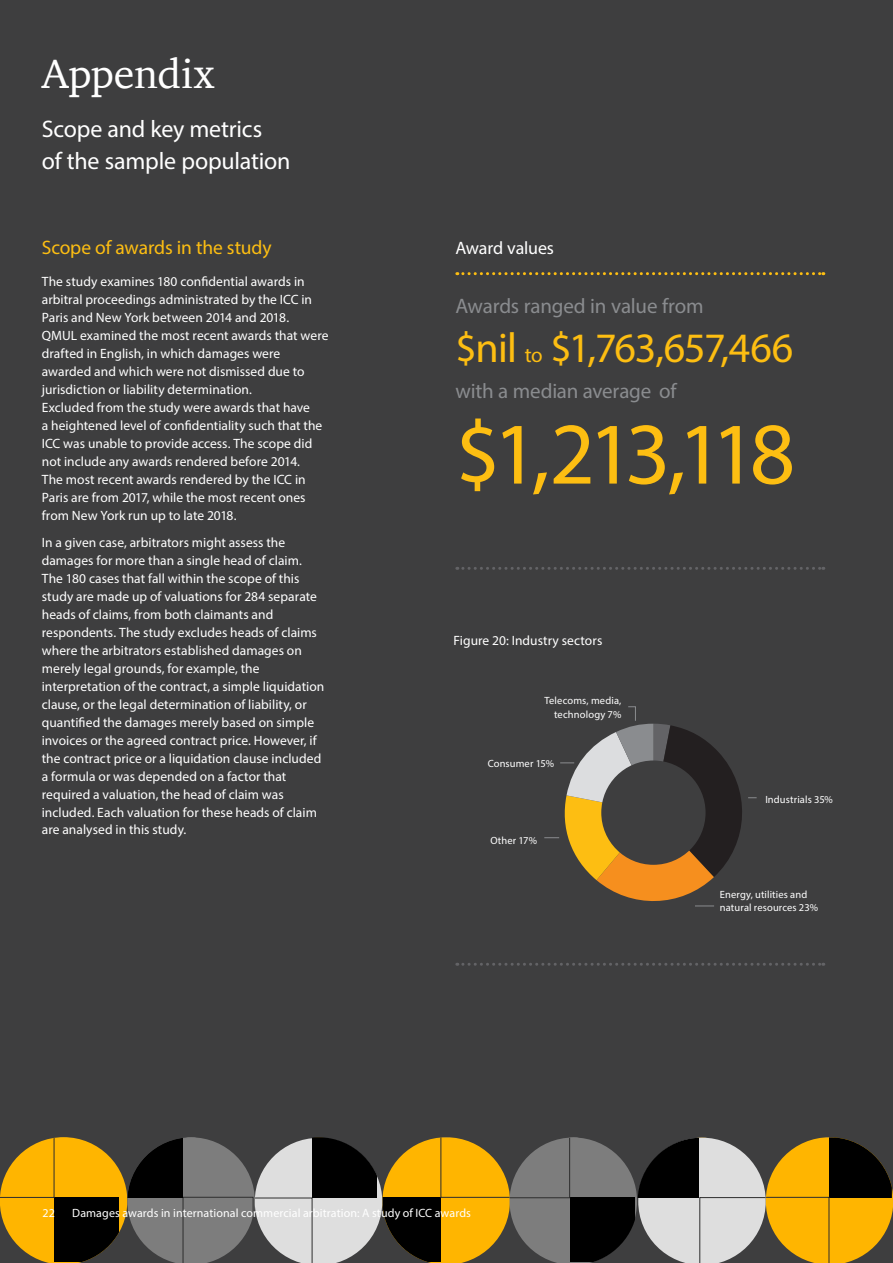
<style>
.page{position:relative;width:893px;height:1263px;background:#3e3e3f}
.page>*{position:absolute;margin:0;border:0;box-sizing:border-box;transform-origin:0 0}
.t1{font:88.5px "Myriad Pro";letter-spacing:-.09em;color:#fdbe12}
.t2{font:42px "Myriad Pro";letter-spacing:-.025em;color:#fdbe12}
.t3{font:42px "ITC Charter Com";letter-spacing:-.005em;color:#fff}
.t4{font:24px/31.5px "Myriad Pro";letter-spacing:-.01em;color:#fff}
.t5{font:21px "Myriad Pro";letter-spacing:-.01em;color:#8a8c8f}
.t6{font:19.5px "Myriad Pro";letter-spacing:-.01em;color:#fdbe12}
.t7{font:18px "Myriad Pro";letter-spacing:-.01em;color:#fff}
.t8{font:13.5px/18px "Myriad Pro";letter-spacing:.005em;color:#fff}
.t9{font:12px "Myriad Pro";letter-spacing:.005em;color:#fff}
.t10{font:10.5px/13.5px "Myriad Pro";letter-spacing:.01em;color:#fff;text-align:right}
.s1{font-size:21px}
</style>
<div class="page">
<svg style="left:544px;top:706px;width:213px;height:201px"></svg>
<svg style="left:457px;top:272px;width:367px;height:3px"></svg>
<svg style="left:457px;top:567px;width:367px;height:3px"></svg>
<svg style="left:457px;top:963px;width:367px;height:3px"></svg>
<svg style="left:0;top:1137px;width:893px;height:126px"></svg>
<h2 class="t3" style="left:42px;top:47px;width:174px">Appendix</h2>
<h3 class="t4" style="left:42px;top:113px;width:250px">Scope and key metrics<br>of the sample population</h3>
<h3 class="t6" style="left:42px;top:235px;width:231px">Scope of awards in the study</h3>
<p class="t8" style="left:42px;top:272px;width:288px">The study examines 180 confidential awards in arbitral proceedings administrated by the ICC in Paris and New York between 2014 and 2018.<br>QMUL examined the most recent awards that were drafted in English, in which damages were awarded and which were not dismissed due to jurisdiction or liability determination.<br>Excluded from the study were awards that have<br>a heightened level of confidentiality such that the ICC was unable to provide access. The scope did not include any awards rendered before 2014.<br>The most recent awards rendered by the ICC in Paris are from 2017, while the most recent ones from New York run up to late 2018.</p>
<p class="t8" style="left:42px;top:533px;width:284px">In a given case, arbitrators might assess the damages for more than a single head of claim.<br>The 180 cases that fall within the scope of this study are made up of valuations for 284 separate heads of claims, from both claimants and respondents. The study excludes heads of claims where the arbitrators established damages on merely legal grounds, for example, the interpretation of the contract, a simple liquidation clause, or the legal determination of liability, or quantified the damages merely based on simple invoices or the agreed contract price. However, if the contract price or a liquidation clause included a formula or was depended on a factor that required a valuation, the head of claim was included. Each valuation for these heads of claim are analysed in this study.</p>
<h3 class="t7" style="left:455px;top:237px;width:100px">Award values</h3>
<h3 class="t5" style="left:455px;top:293px;width:250px">Awards ranged in value from</h3>
<h2 class="t2" style="left:455px;top:322px;width:340px">$nil <span class="s1">to</span> $1,763,657,466</h2>
<h3 class="t5" style="left:455px;top:378px;width:223px">with a median average of</h3>
<h1 class="t1" style="left:455px;top:399px;width:341px">$1,213,118</h1>
<p class="t8" style="left:453px;top:632px;width:150px">Figure 20: Industry sectors</p>
<p class="t10" style="left:544px;top:694px;width:78px">Telecoms, media, technology 7%</p>
<p class="t10" style="left:488px;top:757px;width:68px">Consumer 15%</p>
<p class="t10" style="left:490px;top:833px;width:48px">Other 17%</p>
<p class="t10" style="left:765px;top:793px;width:69px">Industrials 35%</p>
<p class="t10" style="left:720px;top:887px;width:100px;text-align:left">Energy, utilities and natural resources 23%</p>
<p class="t9" style="left:43px;top:1205px;width:14px">22</p>
<p class="t9" style="left:72px;top:1205px;width:400px">Damages awards in international commercial arbitration: A study of ICC awards</p>
</div>
